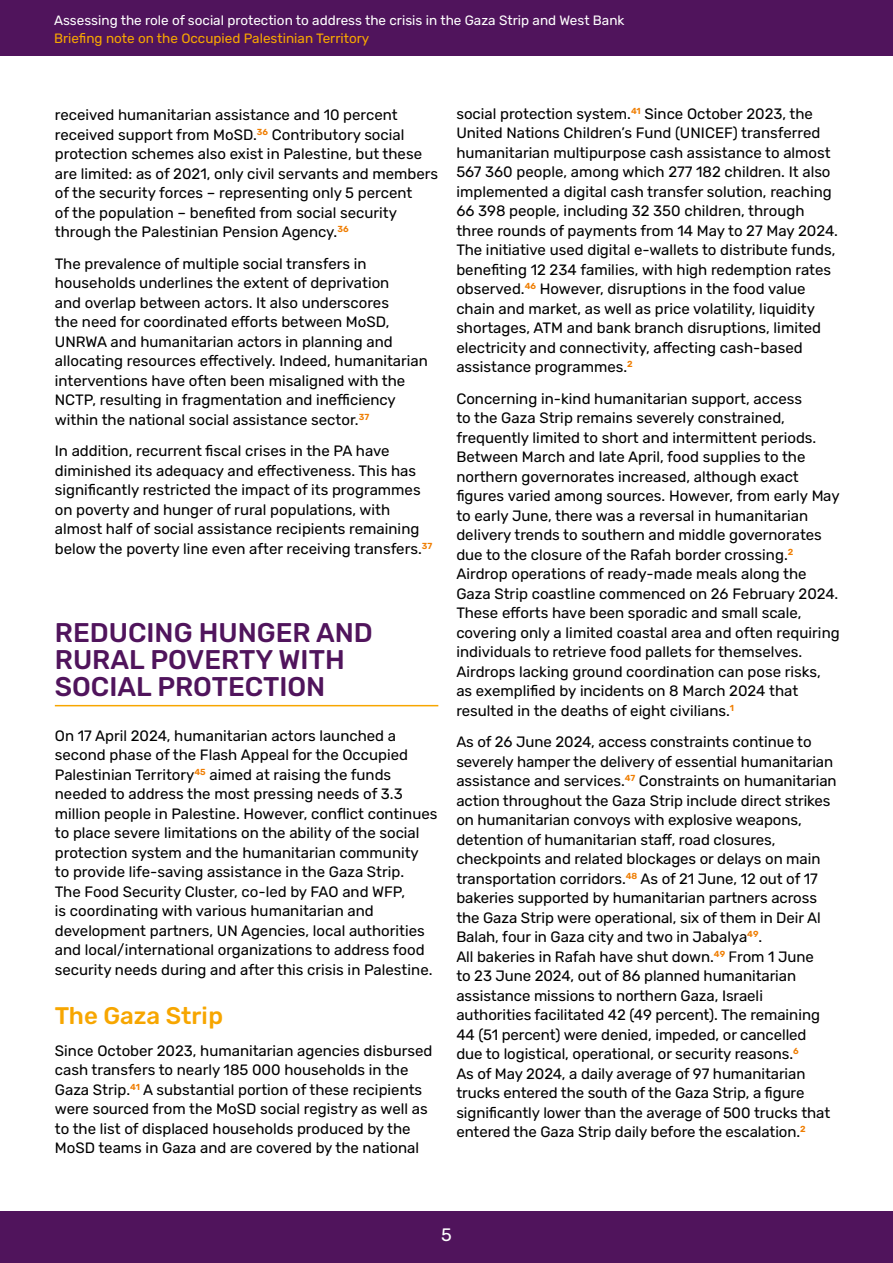
<style>
.page{position:relative;width:893px;height:1263px;background:#fff}
.page>*{position:absolute;margin:0;border:0;box-sizing:border-box;transform-origin:0 0}
.t1{font:500 27px/27px "Rubik";color:#50145c}
.t2{font:500 24px "Rubik";color:#f7a600}
.t3{font:18px "Rubik";color:#fff}
.t4{font:15px/19.5px "Rubik";color:#000}
.t5{font:13.5px "Rubik";color:#fff}
.t6{font:13.5px "Rubik";color:#f7a600}
</style>
<div class="page">
<div style="left:0;top:1212px;width:893px;height:51px;background:#50145c"></div>
<div style="left:0;top:0;width:893px;height:55px;background:#50145c"></div>
<hr style="left:55px;top:705px;width:383px;height:1px;background:#f7a600">
<p class="t5" style="left:54px;top:13px;width:572px">Assessing the role of social protection to address the crisis in the Gaza Strip and West Bank</p>
<p class="t6" style="left:54px;top:31px;width:317px">Briefing note on the Occupied Palestinian Territory</p>
<p class="t4" style="left:55px;top:106px;width:385px">received humanitarian assistance and 10 percent received support from MoSD.<sup>36</sup> Contributory social protection schemes also exist in Palestine, but these are limited: as of 2021, only civil servants and members of the security forces – representing only 5 percent<br>of the population – benefited from social security through the Palestinian Pension Agency.<sup>36</sup></p>
<p class="t4" style="left:55px;top:254px;width:375px">The prevalence of multiple social transfers in households underlines the extent of deprivation<br>and overlap between actors. It also underscores<br>the need for coordinated efforts between MoSD, UNRWA and humanitarian actors in planning and allocating resources effectively. Indeed, humanitarian interventions have often been misaligned with the NCTP, resulting in fragmentation and inefficiency within the national social assistance sector.<sup>37</sup></p>
<p class="t4" style="left:55px;top:442px;width:379px">In addition, recurrent fiscal crises in the PA have diminished its adequacy and effectiveness. This has significantly restricted the impact of its programmes on poverty and hunger of rural populations, with almost half of social assistance recipients remaining below the poverty line even after receiving transfers.<sup>37</sup></p>
<h1 class="t1" style="left:55px;top:620px;width:320px">REDUCING HUNGER AND<br>RURAL POVERTY WITH<br>SOCIAL PROTECTION</h1>
<p class="t4" style="left:55px;top:726px;width:384px">On 17 April 2024, humanitarian actors launched a second phase of the Flash Appeal for the Occupied Palestinian Territory<sup>45</sup> aimed at raising the funds needed to address the most pressing needs of 3.3 million people in Palestine. However, conflict continues to place severe limitations on the ability of the social protection system and the humanitarian community<br>to provide life-saving assistance in the Gaza Strip.<br>The Food Security Cluster, co-led by FAO and WFP,<br>is coordinating with various humanitarian and development partners, UN Agencies, local authorities and local/international organizations to address food security needs during and after this crisis in Palestine.</p>
<h2 class="t2" style="left:55px;top:1002px;width:170px">The Gaza Strip</h2>
<p class="t4" style="left:55px;top:1041px;width:379px">Since October 2023, humanitarian agencies disbursed cash transfers to nearly 185 000 households in the Gaza Strip.<sup>41</sup> A substantial portion of these recipients were sourced from the MoSD social registry as well as to the list of displaced households produced by the MoSD teams in Gaza and are covered by the national</p>
<p class="t4" style="left:456px;top:104px;width:383px">social protection system.<sup>41</sup> Since October 2023, the United Nations Children’s Fund (UNICEF) transferred humanitarian multipurpose cash assistance to almost 567 360 people, among which 277 182 children. It also implemented a digital cash transfer solution, reaching 66 398 people, including 32 350 children, through three rounds of payments from 14 May to 27 May 2024.<br>The initiative used digital e-wallets to distribute funds, benefiting 12 234 families, with high redemption rates observed.<sup>46</sup> However, disruptions in the food value chain and market, as well as price volatility, liquidity shortages, ATM and bank branch disruptions, limited electricity and connectivity, affecting cash-based assistance programmes.<sup>2</sup></p>
<p class="t4" style="left:456px;top:389px;width:385px">Concerning in-kind humanitarian support, access<br>to the Gaza Strip remains severely constrained, frequently limited to short and intermittent periods.<br>Between March and late April, food supplies to the northern governorates increased, although exact figures varied among sources. However, from early May to early June, there was a reversal in humanitarian delivery trends to southern and middle governorates due to the closure of the Rafah border crossing.<sup>2<br></sup>Airdrop operations of ready-made meals along the Gaza Strip coastline commenced on 26 February 2024.<br>These efforts have been sporadic and small scale, covering only a limited coastal area and often requiring individuals to retrieve food pallets for themselves.<br>Airdrops lacking ground coordination can pose risks, as exemplified by incidents on 8 March 2024 that resulted in the deaths of eight civilians.<sup>1</sup></p>
<p class="t4" style="left:456px;top:733px;width:382px">As of 26 June 2024, access constraints continue to severely hamper the delivery of essential humanitarian assistance and services.<sup>47</sup> Constraints on humanitarian action throughout the Gaza Strip include direct strikes on humanitarian convoys with explosive weapons, detention of humanitarian staff, road closures, checkpoints and related blockages or delays on main transportation corridors.<sup>48</sup> As of 21 June, 12 out of 17 bakeries supported by humanitarian partners across the Gaza Strip were operational, six of them in Deir Al Balah, four in Gaza city and two in Jabalya<sup>49</sup>.<br>All bakeries in Rafah have shut down.<sup>49</sup> From 1 June<br>to 23 June 2024, out of 86 planned humanitarian assistance missions to northern Gaza, Israeli authorities facilitated 42 (49 percent). The remaining 44 (51 percent) were denied, impeded, or cancelled<br>due to logistical, operational, or security reasons.<sup>6<br></sup>As of May 2024, a daily average of 97 humanitarian trucks entered the south of the Gaza Strip, a figure significantly lower than the average of 500 trucks that entered the Gaza Strip daily before the escalation.<sup>2</sup></p>
<p class="t3" style="left:441px;top:1225px;width:12px">5</p>
</div>
